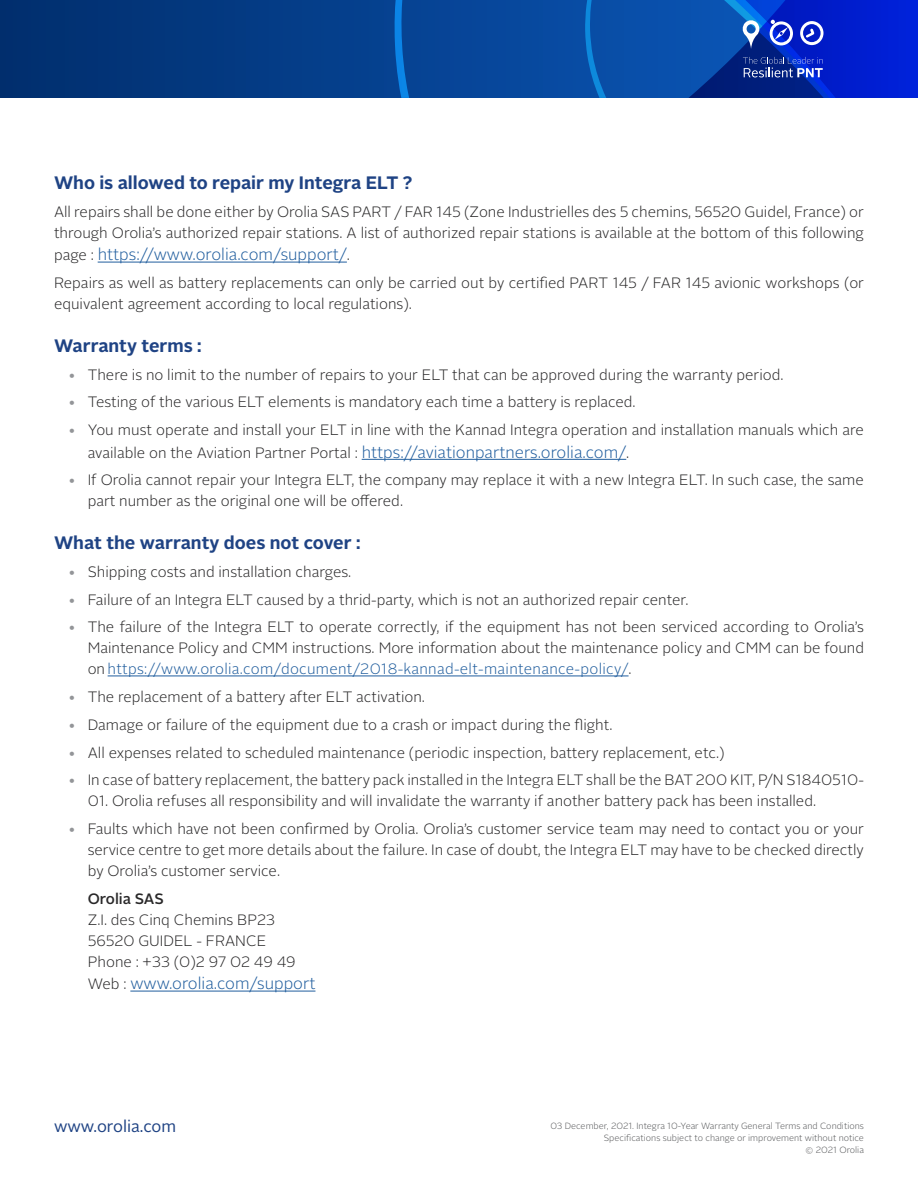
<style>
.page{position:relative;width:918px;height:1188px;background:#fff}
.page>*{position:absolute;margin:0;border:0;box-sizing:border-box;transform-origin:0 0}
.t1{font:700 18px "Alright Sans";color:#1f4384}
.t2{font:300 16.5px "Alright Sans";color:#215e9e}
.t3{font:16.5px "Alright Sans";color:#1f4384}
.t4{font:300 15px/21px "Alright Sans";color:#292829}
.t5{font:500 15px "Alright Sans";color:#292829}
.t6{font:300 9px/12px "Alright Sans";color:#58595b;text-align:right}
.s1{font-size:15px;color:#292829}
.s2{font-size:16.5px;color:#939598}
.s3{font-size:16.5px;color:#215e9e}
.s4{color:#215e9e}
</style>
<div class="page">
<svg style="left:0;top:0;width:688px;height:98px;background:#053e8b"></svg>
<svg style="left:585px;top:0;width:21px;height:98px;background:#095cb3"></svg>
<svg style="left:395px;top:0;width:14px;height:98px"></svg>
<svg style="left:688px;top:0;width:230px;height:98px;background:#0c34bc"></svg>
<hr style="left:98px;top:262px;width:249px;height:1px;background:#215e9e">
<hr style="left:362px;top:459px;width:264px;height:1px;background:#215e9e">
<hr style="left:108px;top:676px;width:521px;height:1px;background:#215e9e">
<hr style="left:130px;top:991px;width:185px;height:1px;background:#215e9e">
<p class="t1" style="left:54px;top:170px;width:360px">Who is allowed to repair my Integra ELT ?</p>
<p class="t4" style="left:54px;top:201px;width:812px">All repairs shall be done either by Orolia SAS PART / FAR 145 (Zone Industrielles des 5 chemins, 56520 Guidel, France) or through Orolia’s authorized repair stations. A list of authorized repair stations is available at the bottom of this following</p>
<p class="t2" style="left:54px;top:244px;width:298px"><span class="s1">page :</span> https://www.orolia.com/support/<span class="s1">.</span></p>
<p class="t4" style="left:54px;top:273px;width:812px">Repairs as well as battery replacements can only be carried out by certified PART 145 / FAR 145 avionic workshops (or equivalent agreement according to local regulations).</p>
<p class="t1" style="left:54px;top:333px;width:149px">Warranty terms :</p>
<p class="t4" style="left:68px;top:364px;width:718px"><span class="s2">•</span> There is no limit to the number of repairs to your ELT that can be approved during the warranty period.</p>
<p class="t4" style="left:68px;top:392px;width:570px"><span class="s2">•</span> Testing of the various ELT elements is mandatory each time a battery is replaced.</p>
<p class="t4" style="left:88px;top:419px;width:778px;line-height:22.5px;text-indent:-20px"><span class="s2">•</span> You must operate and install your ELT in line with the Kannad Integra operation and installation manuals which are available on the Aviation Partner Portal : <span class="s3">https://aviationpartners.orolia.com/</span>.</p>
<p class="t4" style="left:88px;top:470px;width:778px;text-indent:-20px"><span class="s2">•</span> If Orolia cannot repair your Integra ELT, the company may replace it with a new Integra ELT. In such case, the same part number as the original one will be offered.</p>
<p class="t1" style="left:54px;top:530px;width:308px">What the warranty does not cover :</p>
<p class="t4" style="left:68px;top:561px;width:285px"><span class="s2">•</span> Shipping costs and installation charges.</p>
<p class="t4" style="left:68px;top:589px;width:623px"><span class="s2">•</span> Failure of an Integra ELT caused by a thrid-party, which is not an authorized repair center.</p>
<p class="t4" style="left:88px;top:617px;width:778px;text-align:justify;text-indent:-20px"><span class="s2">•</span> The failure of the Integra ELT to operate correctly, if the equipment has not been serviced according to Orolia’s Maintenance Policy and CMM instructions. More information about the maintenance policy and CMM can be found on <span class="s4">https://www.orolia.com/document/2018-kannad-elt-maintenance-policy/</span>.</p>
<p class="t4" style="left:68px;top:687px;width:359px"><span class="s2">•</span> The replacement of a battery after ELT activation.</p>
<p class="t4" style="left:68px;top:714px;width:547px"><span class="s2">•</span> Damage or failure of the equipment due to a crash or impact during the flight.</p>
<p class="t4" style="left:68px;top:742px;width:659px"><span class="s2">•</span> All expenses related to scheduled maintenance (periodic inspection, battery replacement, etc.)</p>
<p class="t4" style="left:68px;top:770px;width:798px"><span class="s2">•</span> In case of battery replacement, the battery pack installed in the Integra ELT shall be the BAT 200 KIT, P/N S1840510-</p>
<p class="t4" style="left:88px;top:791px;width:730px">01. Orolia refuses all responsibility and will invalidate the warranty if another battery pack has been installed.</p>
<p class="t4" style="left:88px;top:819px;width:778px;text-align:justify;text-indent:-20px"><span class="s2">•</span> Faults which have not been confirmed by Orolia. Orolia’s customer service team may need to contact you or your service centre to get more details about the failure. In case of doubt, the Integra ELT may have to be checked directly by Orolia’s customer service.</p>
<p class="t5" style="left:88px;top:888px;width:78px">Orolia SAS</p>
<p class="t4" style="left:88px;top:909px;width:209px">Z.I. des Cinq Chemins BP23<br>56520 GUIDEL - FRANCE<br>Phone : +33 (0)2 97 02 49 49</p>
<p class="t2" style="left:88px;top:973px;width:229px"><span class="s1">Web :</span> www.orolia.com/support</p>
<p class="t3" style="left:54px;top:1115px;width:124px">www.orolia.com</p>
<p class="t6" style="left:551px;top:1120px;width:315px">03 December, 2021. Integra 10-Year Warranty General Terms and Conditions<br>Specifications subject to change or improvement without notice<br>© 2021 Orolia</p>
</div>
